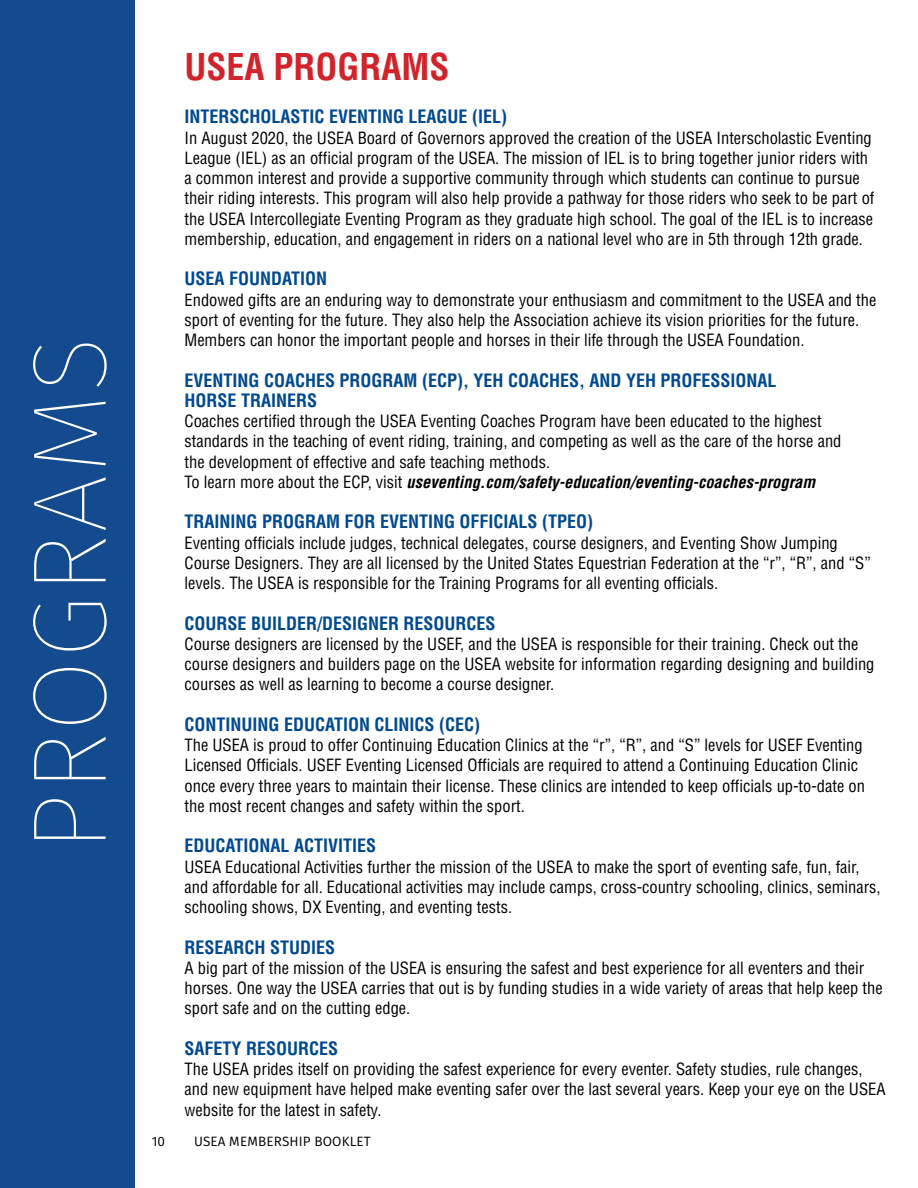
<style>
.page{position:relative;width:918px;height:1188px;background:#fff}
.page>*{position:absolute;margin:0;border:0;box-sizing:border-box;transform-origin:0 0}
.t1{font:100 105px "Fira Sans";letter-spacing:.01em;color:#fff}
.t2{font:700 condensed 36px "Helvetica LT Std";color:#d2232a}
.t3{font:700 condensed 18px/20.2px "Helvetica LT Std";color:#004990}
.t4{font:condensed 16.5px/20.2px "Helvetica LT Std";color:#000}
.t5{font:13.5px "Fira Sans";letter-spacing:.01em;color:#000}
.s1{font-weight:700;font-style:italic}
</style>
<div class="page">
<div style="left:0;top:0;width:135px;height:1188px;background:#144b8e"></div>
<h1 class="t1" style="left:-5px;top:852px;width:517px;rotate:-90deg">PROGRAMS</h1>
<h2 class="t2" style="left:185px;top:44px;width:267px">USEA PROGRAMS</h2>
<p class="t3" style="left:185px;top:107px;width:324px">INTERSCHOLASTIC EVENTING LEAGUE (IEL)</p>
<p class="t4" style="left:185px;top:128px;width:692px">In August 2020, the USEA Board of Governors approved the creation of the USEA Interscholastic Eventing League (IEL) as an official program of the USEA. The mission of IEL is to bring together junior riders with a common interest and provide a supportive community through which students can continue to pursue their riding interests. This program will also help provide a pathway for those riders who seek to be part of the USEA Intercollegiate Eventing Program as they graduate high school. The goal of the IEL is to increase membership, education, and engagement in riders on a national level who are in 5th through 12th grade.</p>
<p class="t3" style="left:185px;top:269px;width:144px">USEA FOUNDATION</p>
<p class="t4" style="left:185px;top:290px;width:693px">Endowed gifts are an enduring way to demonstrate your enthusiasm and commitment to the USEA and the sport of eventing for the future. They also help the Association achieve its vision priorities for the future.<br>Members can honor the important people and horses in their life through the USEA Foundation.</p>
<p class="t3" style="left:185px;top:370px;width:594px">EVENTING COACHES PROGRAM (ECP), YEH COACHES, AND YEH PROFESSIONAL<br>HORSE TRAINERS</p>
<p class="t4" style="left:185px;top:411px;width:659px">Coaches certified through the USEA Eventing Coaches Program have been educated to the highest standards in the teaching of event riding, training, and competing as well as the care of the horse and the development of effective and safe teaching methods.<br>To learn more about the ECP, visit <span class="s1">useventing.com/safety-education/eventing-coaches-program</span></p>
<p class="t3" style="left:185px;top:512px;width:410px">TRAINING PROGRAM FOR EVENTING OFFICIALS (TPEO)</p>
<p class="t4" style="left:185px;top:533px;width:688px">Eventing officials include judges, technical delegates, course designers, and Eventing Show Jumping<br>Course Designers. They are all licensed by the United States Equestrian Federation at the “r”, “R”, and “S” levels. The USEA is responsible for the Training Programs for all eventing officials.</p>
<p class="t3" style="left:185px;top:613px;width:313px">COURSE BUILDER/DESIGNER RESOURCES</p>
<p class="t4" style="left:185px;top:634px;width:692px">Course designers are licensed by the USEF, and the USEA is responsible for their training. Check out the course designers and builders page on the USEA website for information regarding designing and building courses as well as learning to become a course designer.</p>
<p class="t3" style="left:185px;top:714px;width:297px">CONTINUING EDUCATION CLINICS (CEC)</p>
<p class="t4" style="left:185px;top:735px;width:682px">The USEA is proud to offer Continuing Education Clinics at the “r”, “R”, and “S” levels for USEF Eventing Licensed Officials. USEF Eventing Licensed Officials are required to attend a Continuing Education Clinic once every three years to maintain their license. These clinics are intended to keep officials up-to-date on the most recent changes and safety within the sport.</p>
<p class="t3" style="left:185px;top:836px;width:193px">EDUCATIONAL ACTIVITIES</p>
<p class="t4" style="left:185px;top:857px;width:698px">USEA Educational Activities further the mission of the USEA to make the sport of eventing safe, fun, fair, and affordable for all. Educational activities may include camps, cross-country schooling, clinics, seminars, schooling shows, DX Eventing, and eventing tests.</p>
<p class="t3" style="left:185px;top:937px;width:152px">RESEARCH STUDIES</p>
<p class="t4" style="left:185px;top:958px;width:700px">A big part of the mission of the USEA is ensuring the safest and best experience for all eventers and their horses. One way the USEA carries that out is by funding studies in a wide variety of areas that help keep the sport safe and on the cutting edge.</p>
<p class="t3" style="left:185px;top:1038px;width:155px">SAFETY RESOURCES</p>
<p class="t4" style="left:185px;top:1059px;width:703px">The USEA prides itself on providing the safest experience for every eventer. Safety studies, rule changes, and new equipment have helped make eventing safer over the last several years. Keep your eye on the USEA website for the latest in safety.</p>
<p class="t5" style="left:152px;top:1131px;width:15px">10</p>
<p class="t5" style="left:194px;top:1131px;width:178px">USEA MEMBERSHIP BOOKLET</p>
</div>
